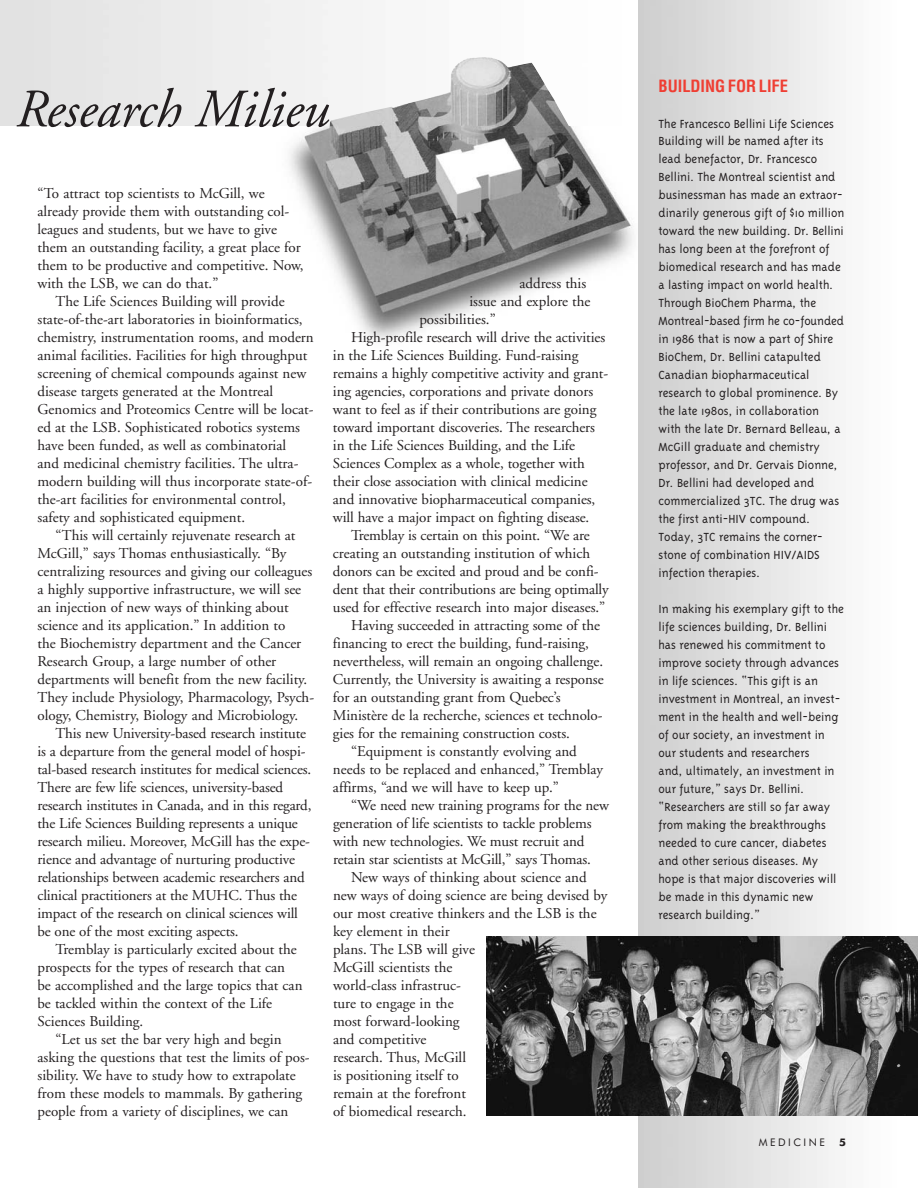
<style>
.page{position:relative;width:918px;height:1188px;background:#fff}
.page>*{position:absolute;margin:0;border:0;box-sizing:border-box;transform-origin:0 0}
.t1{font:italic 54px "Adobe Garamond";letter-spacing:-.005em;color:#231f20}
.t2{font:700 condensed 16.5px "Helvetica";color:#ef3e33}
.t3{font:15px/18px "Adobe Garamond";color:#231f20}
.t4{font:300 13.5px/18px "Triplex";color:#231f20}
.t5{font:10.5px "Futura BT";letter-spacing:.235em;color:#231f20}
.t6{font:700 10.5px "Futura BT";color:#231f20;scale:1.05 1}
</style>
<div class="page">
<img style="left:328px;top:56px;width:241px;height:70px">
<img style="left:289px;top:126px;width:350px;height:252px">
<img style="left:486px;top:936px;width:432px;height:180px">
<h1 class="t1" style="left:14px;top:87px;width:315px">Research Milieu</h1>
<p class="t3" style="left:38px;top:186px;width:268px">“To attract top scientists to McGill, we already provide them with outstanding col&shy;leagues and students, but we have to give them an outstanding facility, a great place for them to be productive and competitive. Now, with the LSB, we can do that.”</p>
<p class="t3" style="left:38px;top:294px;width:278px;text-indent:18px">The Life Sciences Building will provide state-of-the-art laboratories in bioinformatics, chemistry, instrumentation rooms, and modern animal facilities. Facilities for high throughput screening of chemical compounds against new disease targets generated at the Montreal Genomics and Proteomics Centre will be locat&shy;ed at the LSB. Sophisticated robotics systems have been funded, as well as combinatorial<br>and medicinal chemistry facilities. The ultra&shy;modern building will thus incorporate state-of&shy;the-art facilities for environmental control, safety and sophisticated equipment.</p>
<p class="t3" style="left:38px;top:528px;width:278px;text-indent:18px">“This will certainly rejuvenate research at McGill,” says Thomas enthusiastically. “By centralizing resources and giving our colleagues a highly supportive infrastructure, we will see an injection of new ways of thinking about science and its application.” In addition to<br>the Biochemistry department and the Cancer Research Group, a large number of other departments will benefit from the new facility.<br>They include Physiology, Pharmacology, Psych&shy;ology, Chemistry, Biology and Microbiology.</p>
<p class="t3" style="left:38px;top:726px;width:276px;text-indent:18px">This new University-based research institute is a departure from the general model of hospi&shy;tal-based research institutes for medical sciences.<br>There are few life sciences, university-based research institutes in Canada, and in this regard, the Life Sciences Building represents a unique research milieu. Moreover, McGill has the expe&shy;rience and advantage of nurturing productive relationships between academic researchers and clinical practitioners at the MUHC. Thus the impact of the research on clinical sciences will be one of the most exciting aspects.</p>
<p class="t3" style="left:38px;top:942px;width:267px;text-indent:18px">Tremblay is particularly excited about the prospects for the types of research that can<br>be accomplished and the large topics that can be tackled within the context of the Life Sciences Building.</p>
<p class="t3" style="left:38px;top:1032px;width:274px;text-indent:18px">“Let us set the bar very high and begin asking the questions that test the limits of pos&shy;sibility. We have to study how to extrapolate from these models to mammals. By gathering people from a variety of disciplines, we can</p>
<p class="t3" style="left:519px;top:276px;width:68px">address this</p>
<p class="t3" style="left:469px;top:294px;width:123px">issue and explore the</p>
<p class="t3" style="left:419px;top:312px;width:78px">possibilities.”</p>
<p class="t3" style="left:351px;top:330px;width:256px">High-profile research will drive the activities</p>
<p class="t3" style="left:333px;top:348px;width:247px">in the Life Sciences Building. Fund-raising</p>
<p class="t3" style="left:333px;top:366px;width:277px">remains a highly competitive activity and grant-</p>
<p class="t3" style="left:333px;top:384px;width:262px">ing agencies, corporations and private donors</p>
<p class="t3" style="left:333px;top:402px;width:265px">want to feel as if their contributions are going</p>
<p class="t3" style="left:333px;top:420px;width:264px">toward important discoveries. The researchers</p>
<p class="t3" style="left:333px;top:438px;width:244px">in the Life Sciences Building, and the Life</p>
<p class="t3" style="left:333px;top:456px;width:253px">Sciences Complex as a whole, together with</p>
<p class="t3" style="left:333px;top:474px;width:256px">their close association with clinical medicine</p>
<p class="t3" style="left:333px;top:492px;width:264px">and innovative biopharmaceutical companies,</p>
<p class="t3" style="left:333px;top:510px;width:258px">will have a major impact on fighting disease.</p>
<p class="t3" style="left:351px;top:528px;width:240px">Tremblay is certain on this point. “We are</p>
<p class="t3" style="left:333px;top:546px;width:259px">creating an outstanding institution of which</p>
<p class="t3" style="left:333px;top:564px;width:267px">donors can be excited and proud and be confi-</p>
<p class="t3" style="left:333px;top:582px;width:277px">dent that their contributions are being optimally</p>
<p class="t3" style="left:333px;top:600px;width:274px">used for effective research into major diseases.”</p>
<p class="t3" style="left:351px;top:618px;width:251px">Having succeeded in attracting some of the</p>
<p class="t3" style="left:333px;top:636px;width:257px">financing to erect the building, fund-raising,</p>
<p class="t3" style="left:333px;top:654px;width:272px">nevertheless, will remain an ongoing challenge.</p>
<p class="t3" style="left:333px;top:672px;width:272px">Currently, the University is awaiting a response</p>
<p class="t3" style="left:333px;top:690px;width:229px">for an outstanding grant from Quebec’s</p>
<p class="t3" style="left:333px;top:708px;width:271px">Ministère de la recherche, sciences et technolo-</p>
<p class="t3" style="left:333px;top:726px;width:238px">gies for the remaining construction costs.</p>
<p class="t3" style="left:351px;top:744px;width:227px">“Equipment is constantly evolving and</p>
<p class="t3" style="left:333px;top:762px;width:272px">needs to be replaced and enhanced,” Tremblay</p>
<p class="t3" style="left:333px;top:780px;width:228px">affirms, “and we will have to keep up.”</p>
<p class="t3" style="left:351px;top:798px;width:260px">“We need new training programs for the new</p>
<p class="t3" style="left:333px;top:816px;width:260px">generation of life scientists to tackle problems</p>
<p class="t3" style="left:333px;top:834px;width:253px">with new technologies. We must recruit and</p>
<p class="t3" style="left:333px;top:852px;width:259px">retain star scientists at McGill,” says Thomas.</p>
<p class="t3" style="left:351px;top:870px;width:237px">New ways of thinking about science and</p>
<p class="t3" style="left:333px;top:888px;width:276px">new ways of doing science are being devised by</p>
<p class="t3" style="left:333px;top:906px;width:265px">our most creative thinkers and the LSB is the</p>
<p class="t3" style="left:333px;top:924px;width:118px">key element in their</p>
<p class="t3" style="left:333px;top:942px;width:143px">plans. The LSB will give</p>
<p class="t3" style="left:333px;top:960px;width:121px">McGill scientists the</p>
<p class="t3" style="left:333px;top:978px;width:130px">world-class infrastruc-</p>
<p class="t3" style="left:333px;top:996px;width:122px">ture to engage in the</p>
<p class="t3" style="left:333px;top:1014px;width:128px">most forward-looking</p>
<p class="t3" style="left:333px;top:1032px;width:95px">and competitive</p>
<p class="t3" style="left:333px;top:1050px;width:135px">research. Thus, McGill</p>
<p class="t3" style="left:333px;top:1068px;width:127px">is positioning itself to</p>
<p class="t3" style="left:333px;top:1086px;width:135px">remain at the forefront</p>
<p class="t3" style="left:333px;top:1104px;width:135px">of biomedical research.</p>
<p class="t2" style="left:658px;top:79px;width:131px">BUILDING FOR LIFE</p>
<p class="t4" style="left:658px;top:115px;width:187px">The Francesco Bellini Life Sciences<br>Building will be named after its lead benefactor, Dr. Francesco<br>Bellini. The Montreal scientist and businessman has made an extraor&shy;dinarily generous gift of $10 million toward the new building. Dr. Bellini has long been at the forefront of biomedical research and has made a lasting impact on world health.<br>Through BioChem Pharma, the<br>Montreal-based firm he co-founded in 1986 that is now a part of Shire<br>BioChem, Dr. Bellini catapulted<br>Canadian biopharmaceutical research to global prominence. By the late 1980s, in collaboration with the late Dr. Bernard Belleau, a<br>McGill graduate and chemistry professor, and Dr. Gervais Dionne,<br>Dr. Bellini had developed and commercialized 3TC. The drug was the first anti-HIV compound.<br>Today, 3TC remains the corner&shy;stone of combination HIV/AIDS infection therapies.</p>
<p class="t4" style="left:658px;top:601px;width:187px">In making his exemplary gift to the life sciences building, Dr. Bellini has renewed his commitment to improve society through advances in life sciences. “This gift is an investment in Montreal, an invest&shy;ment in the health and well-being of our society, an investment in our students and researchers<br>and, ultimately, an investment in our future,” says Dr. Bellini. “Researchers are still so far away from making the breakthroughs needed to cure cancer, diabetes and other serious diseases. My hope is that major discoveries will be made in this dynamic new research building.”</p>
<p class="t5" style="left:759px;top:1138px;width:67px">MEDICINE</p>
<p class="t6" style="left:839px;top:1138px;width:8px">5</p>
</div>
